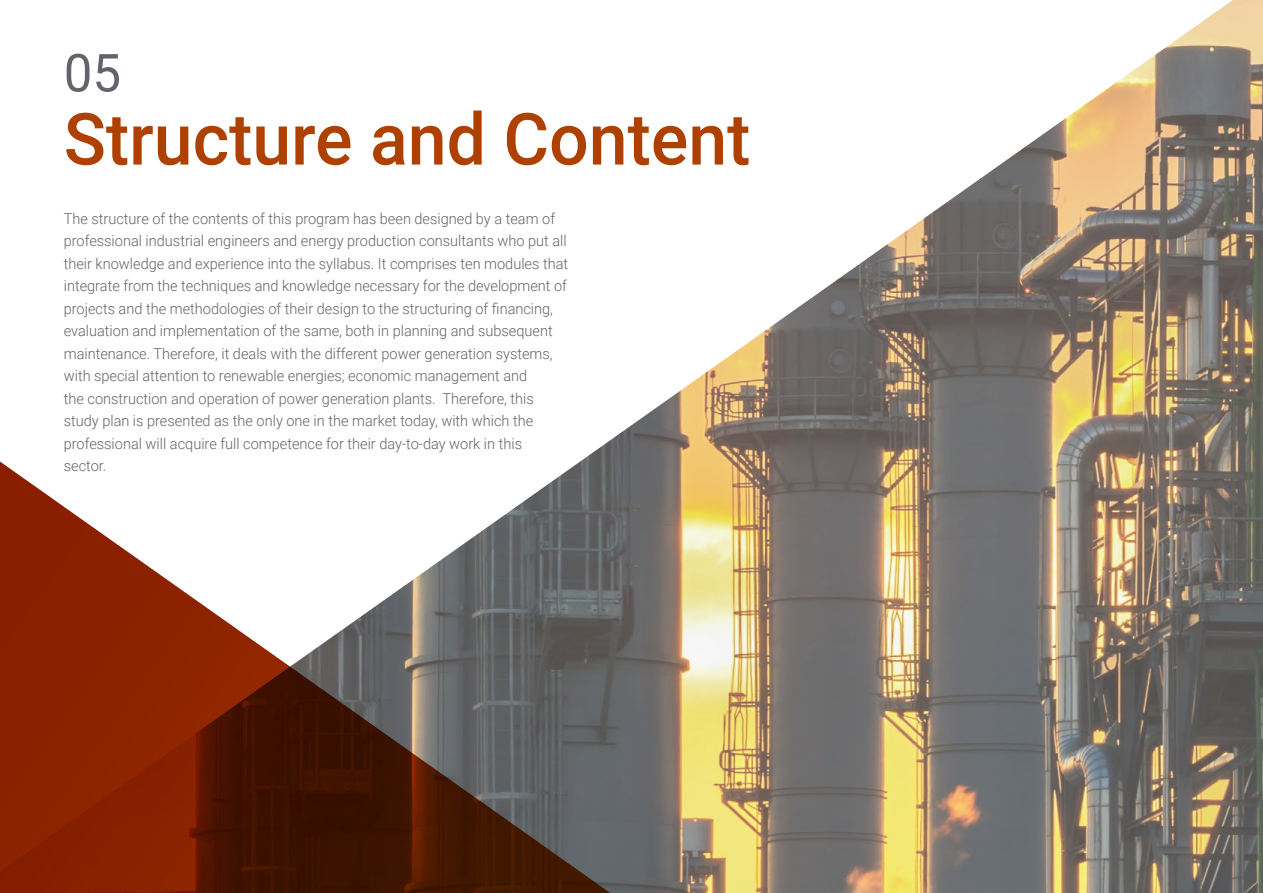
<style>
.page{position:relative;width:1263px;height:893px;background:#fff}
.page>*{position:absolute;margin:0;border:0;box-sizing:border-box;transform-origin:0 0}
.t1{font:500 72px "Roboto";color:#ae4000}
.t2{font:52.5px "Roboto";color:#61646a}
.t3{font:300 15px/22.5px "Roboto";color:#61646a}
</style>
<div class="page">
<img style="left:602px;top:0;width:661px;height:893px">
<svg style="left:0;top:446px;width:640px;height:447px"></svg>
<h2 class="t2" style="left:64px;top:36px;width:59px">05</h2>
<h1 class="t1" style="left:64px;top:89px;width:688px">Structure and Content</h1>
<p class="t3" style="left:64px;top:207px;width:506px">The structure of the contents of this program has been designed by a team of professional industrial engineers and energy production consultants who put all their knowledge and experience into the syllabus. It comprises ten modules that integrate from the techniques and knowledge necessary for the development of projects and the methodologies of their design to the structuring of financing, evaluation and implementation of the same, both in planning and subsequent maintenance. Therefore, it deals with the different power generation systems, with special attention to renewable energies; economic management and<br>the construction and operation of power generation plants. Therefore, this study plan is presented as the only one in the market today, with which the professional will acquire full competence for their day-to-day work in this sector.</p>
</div>
